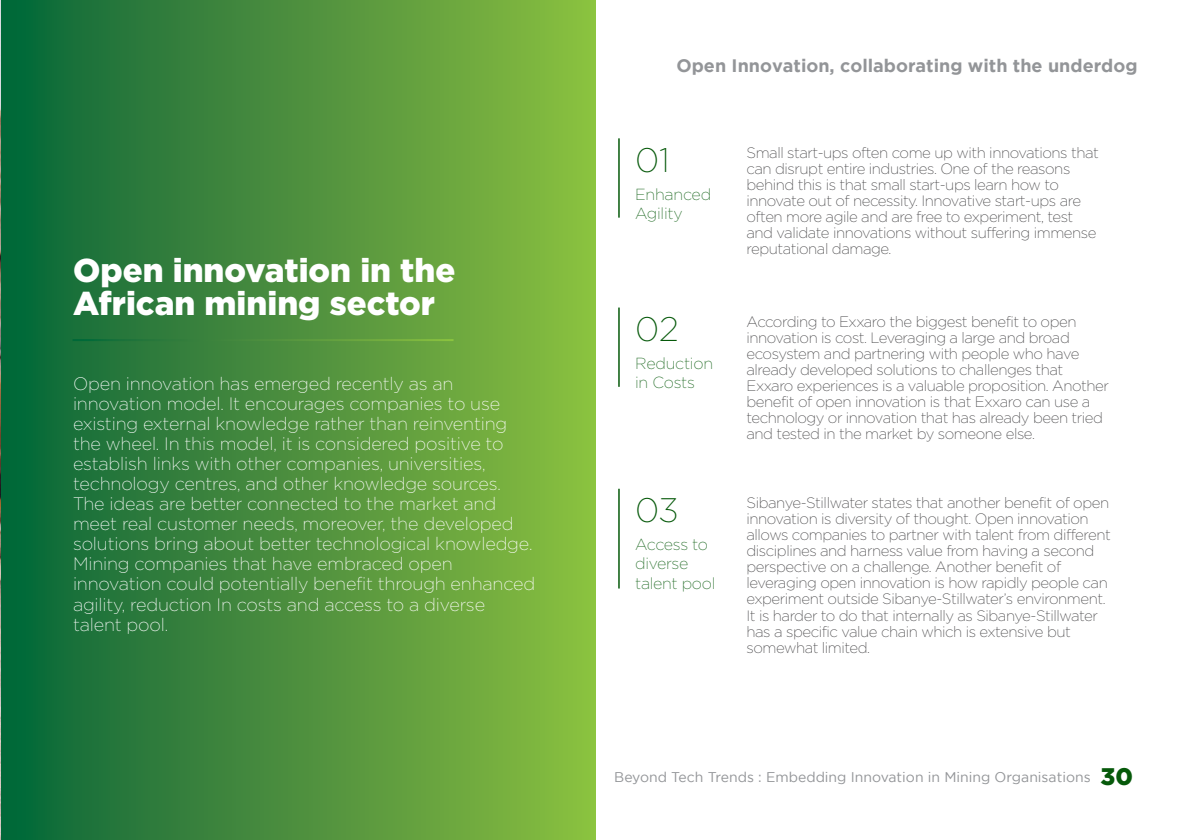
<style>
.page{position:relative;width:1191px;height:840px;background:#fff}
.page>*{position:absolute;margin:0;border:0;box-sizing:border-box;transform-origin:0 0}
.t1{font:200 34px "Gotham";color:#06590a}
.t2{font:900 33px/33px "Gotham";color:#fff}
.t3{font:200 18px/20px "Gotham";letter-spacing:-.01em;color:#fff}
.t4{font:700 18px "Gotham";color:#939598}
.t5{font:200 16px/19.2px "Gotham";letter-spacing:-.02em;color:#1f6a23}
.t6{font:200 15px/16px "Gotham";letter-spacing:-.03em;color:#414042}
.t7{font:14px "Gotham";color:#939598}
.s1{font-weight:900;font-size:24px;color:#06590a}
</style>
<div class="page">
<div style="left:0;top:0;width:595px;height:839px;background:linear-gradient(to right,#08643a,#8ebe41)"></div>
<hr style="left:73px;top:339px;width:380px;height:2px;background:#fff">
<hr style="left:618px;top:138px;width:2px;height:79px;background:#06590a">
<hr style="left:618px;top:307px;width:2px;height:79px;background:#06590a">
<hr style="left:618px;top:488px;width:2px;height:100px;background:#06590a">
<img style="left:0;top:0;width:1px;height:839px">
<h2 class="t2" style="left:73px;top:253px;width:384px">Open innovation in the<br>African mining sector</h2>
<p class="t3" style="left:73px;top:373px;width:464px">Open innovation has emerged recently as an innovation model. It encourages companies to use existing external knowledge rather than reinventing the wheel. In this model, it is considered positive to establish links with other companies, universities, technology centres, and other knowledge sources.<br>The ideas are better connected to the market and meet real customer needs, moreover, the developed solutions bring about better technological knowledge.<br>Mining companies that have embraced open innovation could potentially benefit through enhanced agility, reduction In costs and access to a diverse talent pool.</p>
<p class="t4" style="left:676px;top:55px;width:462px">Open Innovation, collaborating with the underdog</p>
<h1 class="t1" style="left:635px;top:141px;width:36px">01</h1>
<p class="t5" style="left:635px;top:184px;width:77px">Enhanced<br>Agility</p>
<p class="t6" style="left:746px;top:144px;width:354px">Small start-ups often come up with innovations that can disrupt entire industries. One of the reasons behind this is that small start-ups learn how to innovate out of necessity. Innovative start-ups are often more agile and are free to experiment, test and validate innovations without suffering immense reputational damage.</p>
<h1 class="t1" style="left:635px;top:310px;width:45px">02</h1>
<p class="t5" style="left:635px;top:353px;width:79px">Reduction in Costs</p>
<p class="t6" style="left:746px;top:313px;width:364px">According to Exxaro the biggest benefit to open innovation is cost. Leveraging a large and broad ecosystem and partnering with people who have already developed solutions to challenges that Exxaro experiences is a valuable proposition. Another benefit of open innovation is that Exxaro can use a technology or innovation that has already been tried and tested in the market by someone else.</p>
<h1 class="t1" style="left:635px;top:491px;width:45px">03</h1>
<p class="t5" style="left:635px;top:534px;width:82px">Access to diverse talent pool</p>
<p class="t6" style="left:746px;top:494px;width:366px">Sibanye-Stillwater states that another benefit of open innovation is diversity of thought. Open innovation allows companies to partner with talent from different disciplines and harness value from having a second perspective on a challenge. Another benefit of leveraging open innovation is how rapidly people can experiment outside Sibanye-Stillwater’s environment.<br>It is harder to do that internally as Sibanye-Stillwater has a specific value chain which is extensive but somewhat limited.</p>
<p class="t7" style="left:614px;top:768px;width:520px">Beyond Tech Trends : Embedding Innovation in Mining Organisations <span class="s1">30</span></p>
</div>
